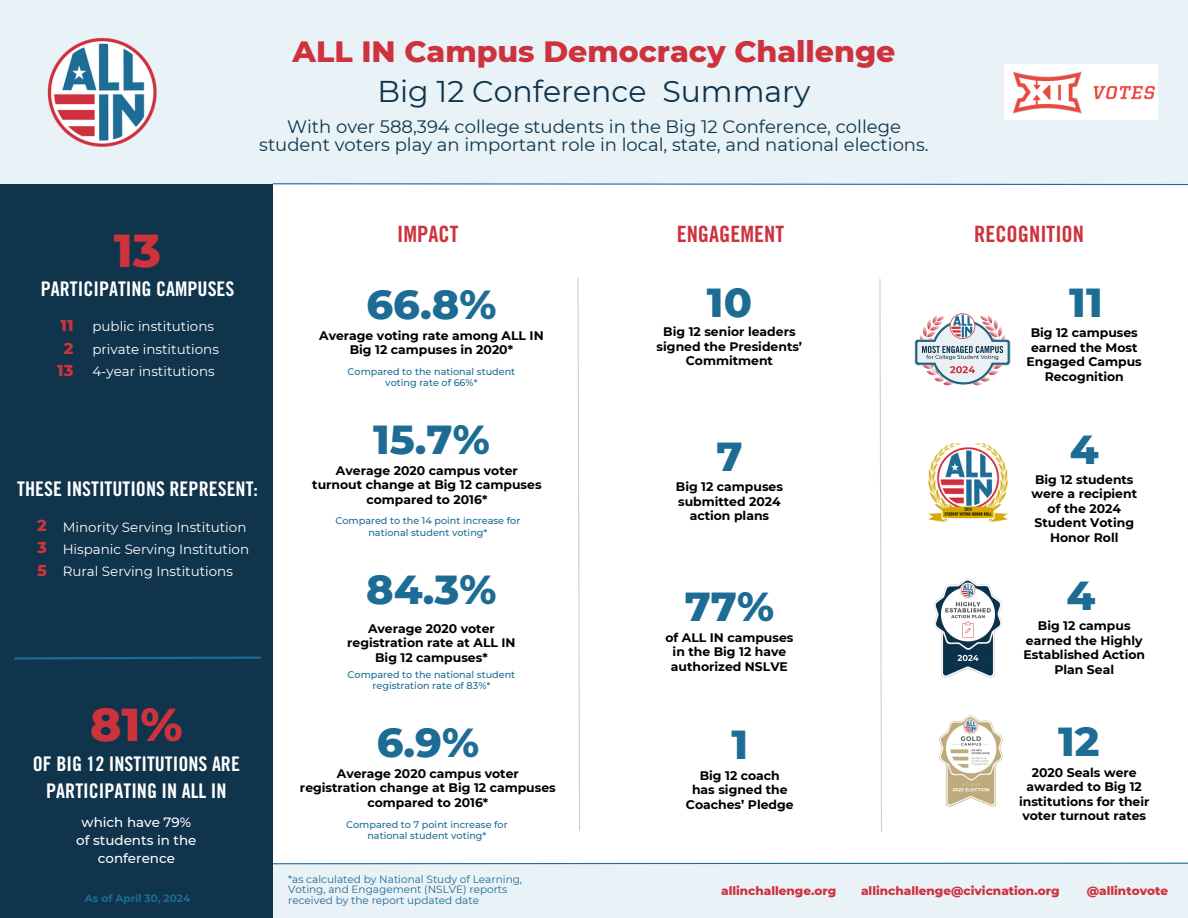
<style>
.page{position:relative;width:1188px;height:918px;background:#fff}
.page>*{position:absolute;margin:0;border:0;box-sizing:border-box;transform-origin:0 0}
.t1{font:800 47.1px "Montserrat";color:#ce323d}
.t2{font:800 41.4px "Montserrat";color:#1d6c94}
.t3{font:800 30px "Montserrat";color:#ce323d}
.t4{font:30px "Montserrat";color:#0f344c}
.t5{font:22.5px "Trade Gothic LT Pro Bd Cn 20";color:#ce323d}
.t6{font:20.1px/27.3px "Trade Gothic LT Pro Bd Cn 20";color:#fff;text-align:center}
.t7{font:18px/18px "Montserrat";color:#0f344c;text-align:center}
.t8{font:800 16.2px "Montserrat";color:#ce323d}
.t9{font:13.5px "Montserrat";color:#fff}
.t10{font:500 13.5px/18.1px "Montserrat";color:#fff;text-align:center}
.t11{font:700 12.45px/14.4px "Montserrat";color:#000;text-align:center}
.t12{font:800 12px "Montserrat";color:#ce323d}
.t13{font:10.5px/10.5px "Montserrat";color:#1d6c94}
.t14{font:700 10.5px "Montserrat";color:#1d6c94}
.t15{font:500 9.6px/11.2px "Montserrat";color:#1d6c94;text-align:center}
</style>
<div class="page">
<div style="left:0;top:864px;width:1188px;height:54px;background:#e9f2f7"></div>
<div style="left:0;top:184px;width:273px;height:734px;background:#0f344c"></div>
<div style="left:0;top:0;width:1188px;height:184px;background:#e9f2f7"></div>
<img style="left:1004px;top:64px;width:153px;height:55px">
<svg style="left:273px;top:862px;width:915px;height:3px"></svg>
<svg style="left:272px;top:183px;width:916px;height:3px"></svg>
<svg style="left:14px;top:656px;width:247px;height:4px"></svg>
<svg style="left:577px;top:277px;width:3px;height:554px"></svg>
<svg style="left:879px;top:278px;width:3px;height:554px"></svg>
<img style="left:933px;top:578px;width:70px;height:100px">
<img style="left:927px;top:442px;width:82px;height:80px">
<img style="left:939px;top:715px;width:64px;height:92px">
<img style="left:47px;top:38px;width:110px;height:109px">
<img style="left:914px;top:313px;width:97px;height:73px">
<p class="t3" style="left:292px;top:33px;width:605px">ALL IN Campus Democracy Challenge</p>
<p class="t4" style="left:377px;top:73px;width:435px">Big 12 Conference Summary</p>
<h1 class="t7" style="left:259px;top:118px;width:671px">With over 588,394 college students in the Big 12 Conference, college student voters play an important role in local, state, and national elections.</h1>
<h6 class="t1" style="left:114px;top:222px;width:49px">13</h6>
<h5 class="t6" style="left:41px;top:278px;width:195px">PARTICIPATING CAMPUSES</h5>
<p class="t8" style="left:60px;top:316px;width:15px">11</p>
<p class="t8" style="left:64px;top:338px;width:11px">2</p>
<p class="t8" style="left:57px;top:360px;width:18px">13</p>
<p class="t9" style="left:92px;top:318px;width:123px">public institutions</p>
<p class="t9" style="left:92px;top:341px;width:128px">private institutions</p>
<h2 class="t9" style="left:92px;top:363px;width:124px">4-year institutions</h2>
<p class="t5" style="left:397px;top:226px;width:63px">IMPACT</p>
<p class="t5" style="left:677px;top:226px;width:109px">ENGAGEMENT</p>
<h2 class="t5" style="left:974px;top:226px;width:111px">RECOGNITION</h2>
<h2 class="t2" style="left:366px;top:279px;width:132px">66.8%</h2>
<p class="t11" style="left:319px;top:328px;width:226px">Average voting rate among ALL IN</p>
<p class="t11" style="left:350px;top:343px;width:165px">Big 12 campuses in 2020*</p>
<p class="t15" style="left:348px;top:366px;width:169px">Compared to the national student</p>
<p class="t15" style="left:385px;top:377px;width:94px">voting rate of 66%*</p>
<h6 class="t2" style="left:707px;top:277px;width:47px">10</h6>
<p class="t11" style="left:663px;top:325px;width:134px">Big 12 senior leaders</p>
<p class="t11" style="left:657px;top:339px;width:147px">signed the Presidents’<br>Commitment</p>
<h3 class="t2" style="left:1069px;top:277px;width:35px">11</h3>
<p class="t11" style="left:1027px;top:326px;width:117px">Big 12 campuses earned the Most<br>Engaged Campus<br>Recognition</p>
<p class="t6" style="left:17px;top:478px;width:242px">THESE INSTITUTIONS REPRESENT:</p>
<p class="t8" style="left:37px;top:516px;width:11px">2</p>
<p class="t8" style="left:37px;top:538px;width:11px">3</p>
<p class="t8" style="left:37px;top:560px;width:11px">5</p>
<p class="t9" style="left:63px;top:519px;width:185px">Minority Serving Institution</p>
<p class="t9" style="left:63px;top:541px;width:188px">Hispanic Serving Institution</p>
<p class="t9" style="left:63px;top:563px;width:172px">Rural Serving Institutions</p>
<h5 class="t1" style="left:90px;top:695px;width:94px">81%</h5>
<h5 class="t6" style="left:33px;top:753px;width:209px">OF BIG 12 INSTITUTIONS ARE<br>PARTICIPATING IN ALL IN</h5>
<h2 class="t10" style="left:82px;top:813px;width:111px">which have 79%</h2>
<p class="t10" style="left:76px;top:831px;width:122px">of students in the conference</p>
<p class="t14" style="left:85px;top:892px;width:107px">As of April 30, 2024</p>
<p class="t2" style="left:373px;top:414px;width:118px">15.7%</p>
<p class="t11" style="left:336px;top:463px;width:184px">Average 2020 campus voter</p>
<p class="t11" style="left:312px;top:477px;width:231px">turnout change at Big 12 campuses compared to 2016*</p>
<p class="t15" style="left:335px;top:515px;width:186px">Compared to the 14 point increase for national student voting*</p>
<p class="t2" style="left:366px;top:564px;width:132px">84.3%</p>
<p class="t11" style="left:368px;top:621px;width:128px">Average 2020 voter</p>
<p class="t11" style="left:347px;top:635px;width:170px">registration rate at ALL IN</p>
<p class="t11" style="left:375px;top:650px;width:114px">Big 12 campuses*</p>
<p class="t15" style="left:348px;top:669px;width:169px">Compared to the national student</p>
<h2 class="t15" style="left:373px;top:680px;width:119px">registration rate of 83%*</h2>
<p class="t2" style="left:377px;top:717px;width:104px">6.9%</p>
<p class="t11" style="left:337px;top:766px;width:184px">Average 2020 campus voter</p>
<p class="t11" style="left:300px;top:780px;width:257px">registration change at Big 12 campuses compared to 2016*</p>
<p class="t15" style="left:346px;top:819px;width:163px">Compared to 7 point increase for</p>
<p class="t15" style="left:367px;top:830px;width:121px">national student voting*</p>
<p class="t2" style="left:716px;top:431px;width:28px">7</p>
<p class="t11" style="left:676px;top:480px;width:109px">Big 12 campuses</p>
<p class="t11" style="left:678px;top:494px;width:104px">submitted 2024</p>
<p class="t11" style="left:690px;top:509px;width:81px">action plans</p>
<p class="t2" style="left:685px;top:581px;width:91px">77%</p>
<p class="t11" style="left:665px;top:630px;width:130px">of ALL IN campuses</p>
<p class="t11" style="left:673px;top:644px;width:115px">in the Big 12 have</p>
<p class="t11" style="left:671px;top:659px;width:119px">authorized NSLVE</p>
<p class="t2" style="left:731px;top:719px;width:18px">1</p>
<p class="t11" style="left:700px;top:768px;width:82px">Big 12 coach</p>
<p class="t11" style="left:692px;top:783px;width:97px">has signed the</p>
<p class="t11" style="left:686px;top:797px;width:109px">Coaches’ Pledge</p>
<p class="t2" style="left:1070px;top:424px;width:30px">4</p>
<p class="t11" style="left:1031px;top:472px;width:107px">Big 12 students were a recipient of the 2024<br>Student Voting<br>Honor Roll</p>
<p class="t2" style="left:1067px;top:570px;width:30px">4</p>
<h4 class="t11" style="left:1023px;top:619px;width:123px">Big 12 campus earned the Highly<br>Established Action<br>Plan Seal</h4>
<p class="t2" style="left:1058px;top:716px;width:43px">12</p>
<p class="t11" style="left:1019px;top:765px;width:132px">2020 Seals were awarded to Big 12 institutions for their voter turnout rates</p>
<p class="t13" style="left:288px;top:874px;width:236px">*as calculated by National Study of Learning,<br>Voting, and Engagement (NSLVE) reports received by the report updated date</p>
<p class="t12" style="left:721px;top:883px;width:117px">allinchallenge.org</p>
<p class="t12" style="left:861px;top:883px;width:200px">allinchallenge@civicnation.org</p>
<p class="t12" style="left:1087px;top:883px;width:83px">@allintovote</p>
</div>
